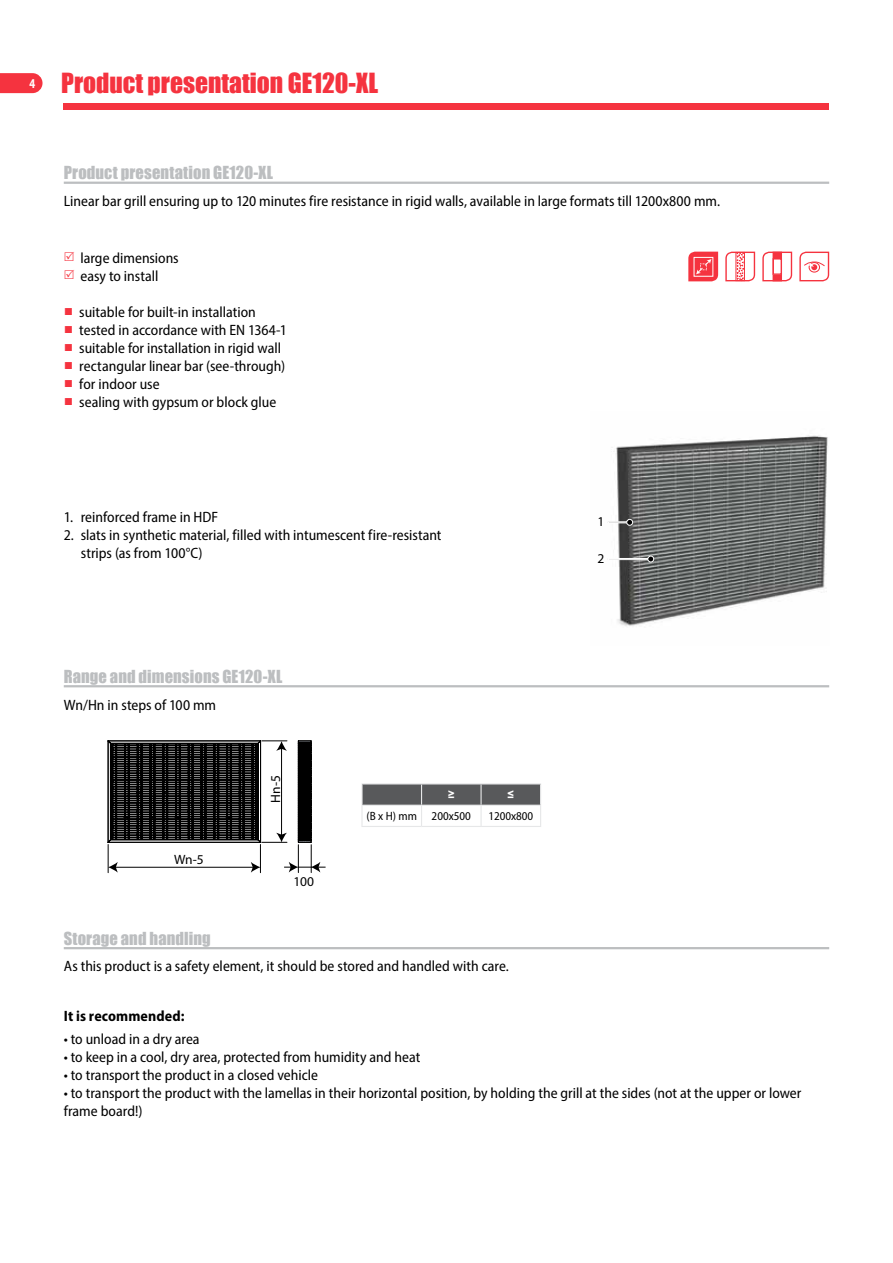
<style>
.page{position:relative;width:893px;height:1263px;background:#fff}
.page>*{position:absolute;margin:0;border:0;box-sizing:border-box;transform-origin:0 0}
.t1{font:25.5px "Impact";color:#f5333f}
.t2{font:16.5px "Impact";letter-spacing:.005em;color:#bcbec0}
.t3{font:semi-condensed 15px/18px "Myriad Pro";color:#000}
.t4{font:700 semi-condensed 15px "Myriad Pro";letter-spacing:.005em;color:#000}
.t5{font:13.5px "Myriad Pro";color:#000}
.t6{font:semi-condensed 12px "Myriad Pro";color:#000}
.t7{font:12px "Impact";color:#fff}
.s1{font-family:"Lucida Sans Unicode";font-stretch:normal;font-size:12px;color:#f5333f}
</style>
<div class="page">
<div style="left:64px;top:103px;width:765px;height:6px;background:#f5333f"></div>
<svg style="left:0;top:73px;width:43px;height:20px"></svg>
<hr style="left:64px;top:182px;width:765px;height:2px;background:#bcbec0">
<hr style="left:64px;top:685px;width:765px;height:2px;background:#bcbec0">
<hr style="left:64px;top:947px;width:765px;height:2px;background:#bcbec0">
<svg style="left:688px;top:252px;width:30px;height:29px"></svg>
<svg style="left:725px;top:252px;width:30px;height:29px"></svg>
<svg style="left:762px;top:252px;width:30px;height:29px"></svg>
<div style="left:773px;top:259px;width:8px;height:15px;background:#fff"></div>
<div style="left:773px;top:258px;width:9px;height:17px;border:1px solid #f5333f"></div>
<svg style="left:799px;top:252px;width:30px;height:29px"></svg>
<img style="left:607px;top:435px;width:221px;height:191px">
<svg style="left:627px;top:519px;width:6px;height:6px"></svg>
<svg style="left:648px;top:556px;width:6px;height:6px"></svg>
<svg style="left:107px;top:740px;width:219px;height:133px"></svg>
<hr style="left:361px;top:783px;width:61px;height:1px;background:#e6e7e8">
<hr style="left:361px;top:784px;width:2px;height:21px;background:#e6e7e8">
<hr style="left:422px;top:783px;width:59px;height:1px;background:#e6e7e8">
<hr style="left:481px;top:783px;width:60px;height:1px;background:#e6e7e8">
<hr style="left:361px;top:805px;width:61px;height:1px;background:#e6e7e8">
<hr style="left:361px;top:806px;width:2px;height:20px;background:#e6e7e8">
<svg style="left:362px;top:784px;width:179px;height:42px"></svg>
<hr style="left:361px;top:826px;width:61px;height:1px;background:#e6e7e8">
<hr style="left:422px;top:826px;width:59px;height:1px;background:#e6e7e8">
<hr style="left:481px;top:826px;width:60px;height:1px;background:#e6e7e8">
<h1 class="t1" style="left:30px;top:63px;width:350px"><sup>4</sup> Product presentation GE120-XL</h1>
<p class="t2" style="left:64px;top:160px;width:211px">Product presentation GE120-XL</p>
<p class="t3" style="left:64px;top:192px;width:658px">Linear bar grill ensuring up to 120 minutes fire resistance in rigid walls, available in large formats till 1200x800 mm.</p>
<p class="t3" style="left:80px;top:249px;width:100px">large dimensions easy to install</p>
<p class="t3" style="left:64px;top:303px;width:225px"><span class="s1">∎</span> suitable for built-in installation<br><span class="s1">∎</span> tested in accordance with EN 1364-1 <span class="s1">∎</span> suitable for installation in rigid wall <span class="s1">∎</span> rectangular linear bar (see-through) <span class="s1">∎</span> for indoor use<br><span class="s1">∎</span> sealing with gypsum or block glue</p>
<p class="t3" style="left:64px;top:508px;width:156px">1. reinforced frame in HDF</p>
<p class="t3" style="left:81px;top:526px;width:362px;text-indent:-17px">2. slats in synthetic material, filled with intumescent fire-resistant strips (as from 100°C)</p>
<p class="t2" style="left:64px;top:664px;width:220px">Range and dimensions GE120-XL</p>
<p class="t3" style="left:64px;top:695px;width:154px">Wn/Hn in steps of 100 mm</p>
<p class="t5" style="left:174px;top:851px;width:31px">Wn-5</p>
<p class="t5" style="left:267px;top:802px;width:29px;rotate:-90deg">Hn-5</p>
<p class="t5" style="left:293px;top:873px;width:22px">100</p>
<p class="t7" style="left:448px;top:785px;width:8px">≥</p>
<p class="t7" style="left:508px;top:785px;width:8px">≤</p>
<p class="t6" style="left:367px;top:809px;width:106px">(B x H) mm 200x500</p>
<p class="t6" style="left:488px;top:809px;width:47px">1200x800</p>
<p class="t5" style="left:597px;top:513px;width:8px">1</p>
<p class="t5" style="left:597px;top:550px;width:8px">2</p>
<p class="t2" style="left:64px;top:926px;width:149px">Storage and handling</p>
<p class="t3" style="left:64px;top:957px;width:447px">As this product is a safety element, it should be stored and handled with care.</p>
<p class="t4" style="left:64px;top:1008px;width:122px">It is recommended:</p>
<p class="t3" style="left:64px;top:1029px;width:137px">• to unload in a dry area</p>
<p class="t3" style="left:64px;top:1047px;width:358px">• to keep in a cool, dry area, protected from humidity and heat</p>
<p class="t3" style="left:64px;top:1065px;width:256px">• to transport the product in a closed vehicle</p>
<p class="t3" style="left:64px;top:1083px;width:739px">• to transport the product with the lamellas in their horizontal position, by holding the grill at the sides (not at the upper or lower frame board!)</p>
</div>
